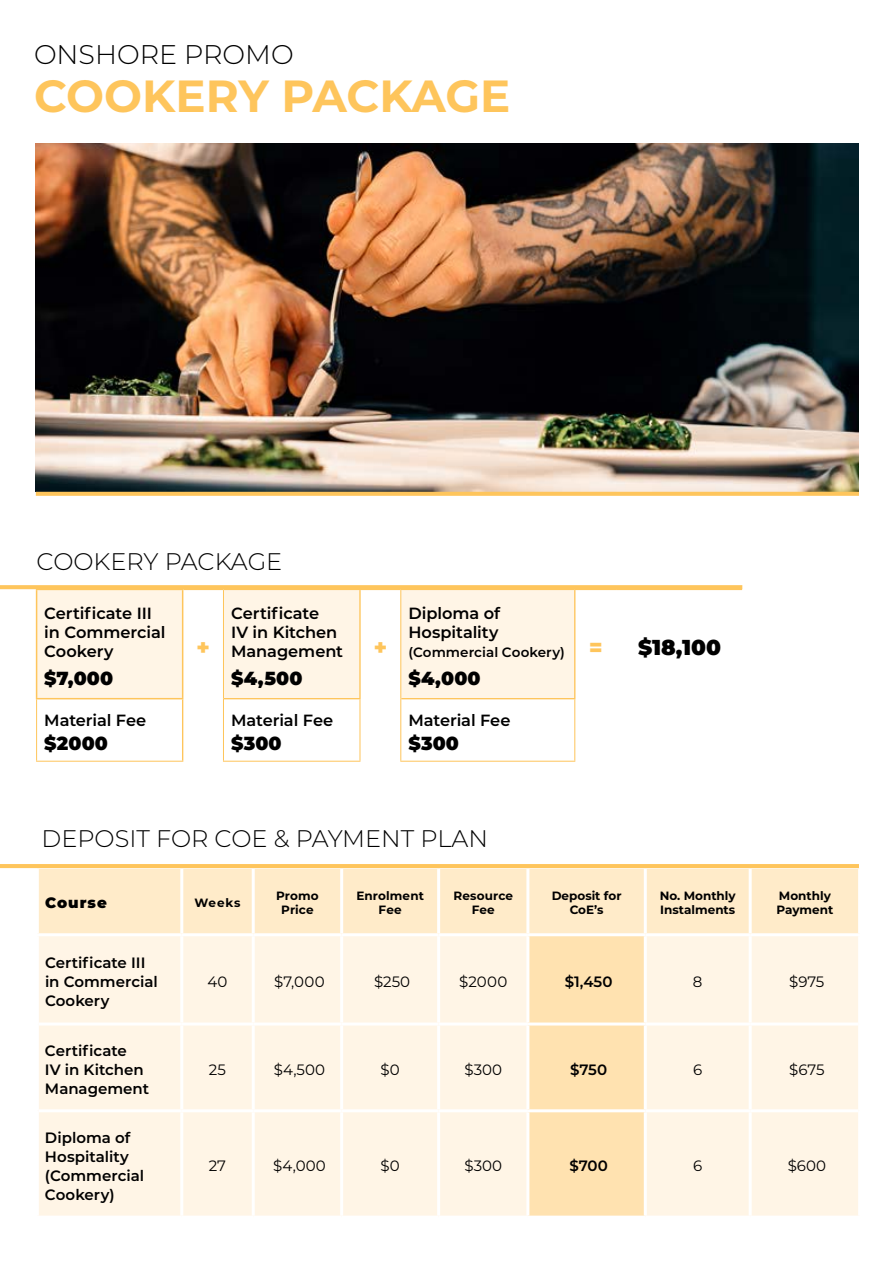
<style>
.page{position:relative;width:893px;height:1263px;background:#fff}
.page>*{position:absolute;margin:0;border:0;box-sizing:border-box;transform-origin:0 0}
.t1{font:700 45px "Montserrat";letter-spacing:-.005em;color:#fec55c}
.t2{font:300 27px "Montserrat";color:#000}
.t3{font:300 24px "Montserrat";color:#000}
.t4{font:900 21.6px "Montserrat";color:#000}
.t5{font:900 21.6px "Montserrat";color:#fec55c}
.t6{font:900 18.9px "Montserrat";letter-spacing:.005em;color:#000}
.t7{font:600 16.2px/18.9px "Montserrat";letter-spacing:-.005em;color:#000}
.t8{font:600 15px/18.9px "Montserrat";color:#000}
.t9{font:15px "Montserrat";color:#000}
.t10{font:900 15px "Montserrat";letter-spacing:.065em;color:#000}
.t11{font:600 13.5px "Montserrat";letter-spacing:.005em;color:#000}
.t12{font:700 12px/14.4px "Montserrat";color:#000;text-align:center}
</style>
<div class="page">
<svg style="left:37px;top:590px;width:537px;height:109px;fill:#fff5e6"></svg>
<hr style="left:183px;top:589px;width:40px;height:1px;background:#fec55c">
<hr style="left:360px;top:589px;width:41px;height:1px;background:#fec55c">
<hr style="left:575px;top:589px;width:42px;height:1px;background:#fec55c">
<hr style="left:617px;top:589px;width:125px;height:1px;background:#fec55c">
<hr style="left:182px;top:699px;width:1px;height:62px;background:#fec55c">
<hr style="left:36px;top:699px;width:1px;height:62px;background:#fec55c">
<hr style="left:223px;top:699px;width:1px;height:62px;background:#fec55c">
<hr style="left:359px;top:699px;width:1px;height:62px;background:#fec55c">
<hr style="left:400px;top:699px;width:1px;height:62px;background:#fec55c">
<hr style="left:574px;top:699px;width:1px;height:62px;background:#fec55c">
<hr style="left:36px;top:761px;width:147px;height:1px;background:#fec55c">
<hr style="left:223px;top:761px;width:137px;height:1px;background:#fec55c">
<hr style="left:400px;top:761px;width:175px;height:1px;background:#fec55c">
<hr style="left:36px;top:589px;width:147px;height:1px;background:#fec55c">
<hr style="left:36px;top:590px;width:1px;height:108px;background:#fec55c">
<hr style="left:182px;top:590px;width:1px;height:108px;background:#fec55c">
<hr style="left:36px;top:698px;width:147px;height:1px;background:#fec55c">
<hr style="left:223px;top:589px;width:137px;height:1px;background:#fec55c">
<hr style="left:359px;top:590px;width:2px;height:108px;background:#fec55c">
<hr style="left:224px;top:698px;width:137px;height:1px;background:#fec55c">
<hr style="left:223px;top:590px;width:1px;height:109px;background:#fec55c">
<hr style="left:401px;top:589px;width:174px;height:1px;background:#fec55c">
<hr style="left:574px;top:590px;width:1px;height:108px;background:#fec55c">
<hr style="left:401px;top:698px;width:174px;height:1px;background:#fec55c">
<hr style="left:400px;top:590px;width:1px;height:109px;background:#fec55c">
<svg style="left:0;top:585px;width:742px;height:4px;background:#fec762"></svg>
<div style="left:39px;top:869px;width:819px;height:64px;background:#ffebc9"></div>
<div style="left:39px;top:936px;width:819px;height:279px;background:#fff5e6"></div>
<div style="left:529px;top:936px;width:115px;height:279px;background:#ffe2b0"></div>
<hr style="left:180px;top:869px;width:3px;height:64px;background:#fff">
<hr style="left:252px;top:869px;width:3px;height:64px;background:#fff">
<hr style="left:340px;top:869px;width:3px;height:64px;background:#fff">
<hr style="left:437px;top:869px;width:3px;height:64px;background:#fff">
<hr style="left:526px;top:869px;width:3px;height:64px;background:#fff">
<hr style="left:644px;top:869px;width:3px;height:64px;background:#fff">
<hr style="left:749px;top:869px;width:3px;height:64px;background:#fff">
<hr style="left:180px;top:936px;width:3px;height:86px;background:#fff">
<hr style="left:252px;top:936px;width:3px;height:86px;background:#fff">
<hr style="left:340px;top:936px;width:3px;height:86px;background:#fff">
<hr style="left:437px;top:936px;width:3px;height:86px;background:#fff">
<hr style="left:526px;top:936px;width:3px;height:86px;background:#fff">
<hr style="left:644px;top:936px;width:3px;height:86px;background:#fff">
<hr style="left:749px;top:936px;width:3px;height:86px;background:#fff">
<hr style="left:39px;top:1022px;width:143px;height:3px;background:#fff">
<hr style="left:182px;top:1022px;width:71px;height:3px;background:#fff">
<hr style="left:180px;top:1025px;width:3px;height:84px;background:#fff">
<hr style="left:253px;top:1022px;width:89px;height:3px;background:#fff">
<hr style="left:252px;top:1025px;width:3px;height:84px;background:#fff">
<hr style="left:342px;top:1022px;width:97px;height:3px;background:#fff">
<hr style="left:340px;top:1025px;width:3px;height:84px;background:#fff">
<hr style="left:439px;top:1022px;width:89px;height:3px;background:#fff">
<hr style="left:437px;top:1025px;width:3px;height:84px;background:#fff">
<hr style="left:528px;top:1022px;width:117px;height:3px;background:#fff">
<hr style="left:526px;top:1025px;width:3px;height:84px;background:#fff">
<hr style="left:645px;top:1022px;width:105px;height:3px;background:#fff">
<hr style="left:644px;top:1025px;width:3px;height:84px;background:#fff">
<hr style="left:750px;top:1022px;width:108px;height:3px;background:#fff">
<hr style="left:749px;top:1025px;width:3px;height:84px;background:#fff">
<hr style="left:39px;top:1109px;width:143px;height:3px;background:#fff">
<hr style="left:182px;top:1109px;width:71px;height:3px;background:#fff">
<hr style="left:180px;top:1112px;width:3px;height:103px;background:#fff">
<hr style="left:253px;top:1109px;width:89px;height:3px;background:#fff">
<hr style="left:252px;top:1112px;width:3px;height:103px;background:#fff">
<hr style="left:342px;top:1109px;width:97px;height:3px;background:#fff">
<hr style="left:340px;top:1112px;width:3px;height:103px;background:#fff">
<hr style="left:439px;top:1109px;width:89px;height:3px;background:#fff">
<hr style="left:437px;top:1112px;width:3px;height:103px;background:#fff">
<hr style="left:528px;top:1109px;width:117px;height:3px;background:#fff">
<hr style="left:526px;top:1112px;width:3px;height:103px;background:#fff">
<hr style="left:645px;top:1109px;width:105px;height:3px;background:#fff">
<hr style="left:644px;top:1112px;width:3px;height:103px;background:#fff">
<hr style="left:750px;top:1109px;width:108px;height:3px;background:#fff">
<hr style="left:749px;top:1112px;width:3px;height:103px;background:#fff">
<hr style="left:0;top:864px;width:859px;height:4px;background:#fec55c">
<img style="left:36px;top:143px;width:823px;height:349px">
<svg style="left:36px;top:492px;width:823px;height:4px;background:#fec762"></svg>
<h2 class="t2" style="left:34px;top:36px;width:261px">ONSHORE PROMO</h2>
<h1 class="t1" style="left:34px;top:63px;width:478px">COOKERY PACKAGE</h1>
<h3 class="t3" style="left:37px;top:546px;width:247px">COOKERY PACKAGE</h3>
<p class="t7" style="left:44px;top:603px;width:123px">Certificate III in Commercial<br>Cookery</p>
<p class="t6" style="left:44px;top:664px;width:70px">$7,000</p>
<p class="t7" style="left:231px;top:603px;width:114px">Certificate<br>IV in Kitchen<br>Management</p>
<p class="t6" style="left:231px;top:664px;width:73px">$4,500</p>
<h3 class="t5" style="left:196px;top:631px;width:15px">+</h3>
<h3 class="t5" style="left:374px;top:631px;width:15px">+</h3>
<p class="t7" style="left:408px;top:603px;width:93px">Diploma of<br>Hospitality</p>
<p class="t11" style="left:408px;top:642px;width:158px">(Commercial Cookery)</p>
<p class="t6" style="left:408px;top:664px;width:74px">$4,000</p>
<h3 class="t5" style="left:589px;top:631px;width:15px">=</h3>
<h3 class="t4" style="left:638px;top:631px;width:84px">$18,100</h3>
<p class="t7" style="left:44px;top:710px;width:104px">Material Fee</p>
<p class="t6" style="left:44px;top:729px;width:65px">$2000</p>
<p class="t7" style="left:231px;top:710px;width:104px">Material Fee</p>
<p class="t6" style="left:231px;top:729px;width:52px">$300</p>
<p class="t7" style="left:408px;top:710px;width:104px">Material Fee</p>
<p class="t6" style="left:408px;top:729px;width:52px">$300</p>
<h3 class="t3" style="left:42px;top:822px;width:448px">DEPOSIT FOR COE &amp; PAYMENT PLAN</h3>
<p class="t10" style="left:45px;top:892px;width:63px">Course</p>
<p class="t12" style="left:194px;top:895px;width:48px">Weeks</p>
<p class="t12" style="left:276px;top:887px;width:44px">Promo<br>Price</p>
<p class="t12" style="left:356px;top:887px;width:69px">Enrolment<br>Fee</p>
<p class="t12" style="left:453px;top:887px;width:61px">Resource<br>Fee</p>
<p class="t12" style="left:552px;top:887px;width:71px">Deposit for<br>CoE’s</p>
<p class="t12" style="left:660px;top:887px;width:77px;text-align:left">No. Monthly<br>Instalments</p>
<p class="t12" style="left:776px;top:887px;width:58px;text-align:left">Monthly<br>Payment</p>
<p class="t8" style="left:45px;top:952px;width:114px">Certificate III in Commercial<br>Cookery</p>
<p class="t9" style="left:208px;top:971px;width:21px">40</p>
<p class="t9" style="left:274px;top:971px;width:52px">$7,000</p>
<p class="t9" style="left:374px;top:971px;width:38px">$250</p>
<p class="t9" style="left:459px;top:971px;width:50px">$2000</p>
<p class="t8" style="left:565px;top:971px;width:49px">$1,450</p>
<p class="t9" style="left:693px;top:971px;width:11px">8</p>
<p class="t9" style="left:789px;top:971px;width:37px">$975</p>
<p class="t8" style="left:45px;top:1040px;width:106px">Certificate<br>IV in Kitchen<br>Management</p>
<p class="t8" style="left:45px;top:1127px;width:101px">Diploma of<br>Hospitality (Commercial<br>Cookery)</p>
<p class="t9" style="left:209px;top:1059px;width:19px">25</p>
<p class="t9" style="left:274px;top:1059px;width:53px">$4,500</p>
<p class="t9" style="left:381px;top:1059px;width:21px">$0</p>
<p class="t9" style="left:465px;top:1059px;width:39px">$300</p>
<p class="t8" style="left:570px;top:1059px;width:38px">$750</p>
<p class="t9" style="left:693px;top:1059px;width:11px">6</p>
<p class="t9" style="left:789px;top:1059px;width:37px">$675</p>
<p class="t9" style="left:209px;top:1155px;width:19px">27</p>
<p class="t9" style="left:273px;top:1155px;width:54px">$4,000</p>
<p class="t9" style="left:381px;top:1155px;width:21px">$0</p>
<p class="t9" style="left:465px;top:1155px;width:39px">$300</p>
<p class="t8" style="left:569px;top:1156px;width:40px">$700</p>
<p class="t9" style="left:693px;top:1155px;width:11px">6</p>
<p class="t9" style="left:788px;top:1155px;width:40px">$600</p>
</div>
